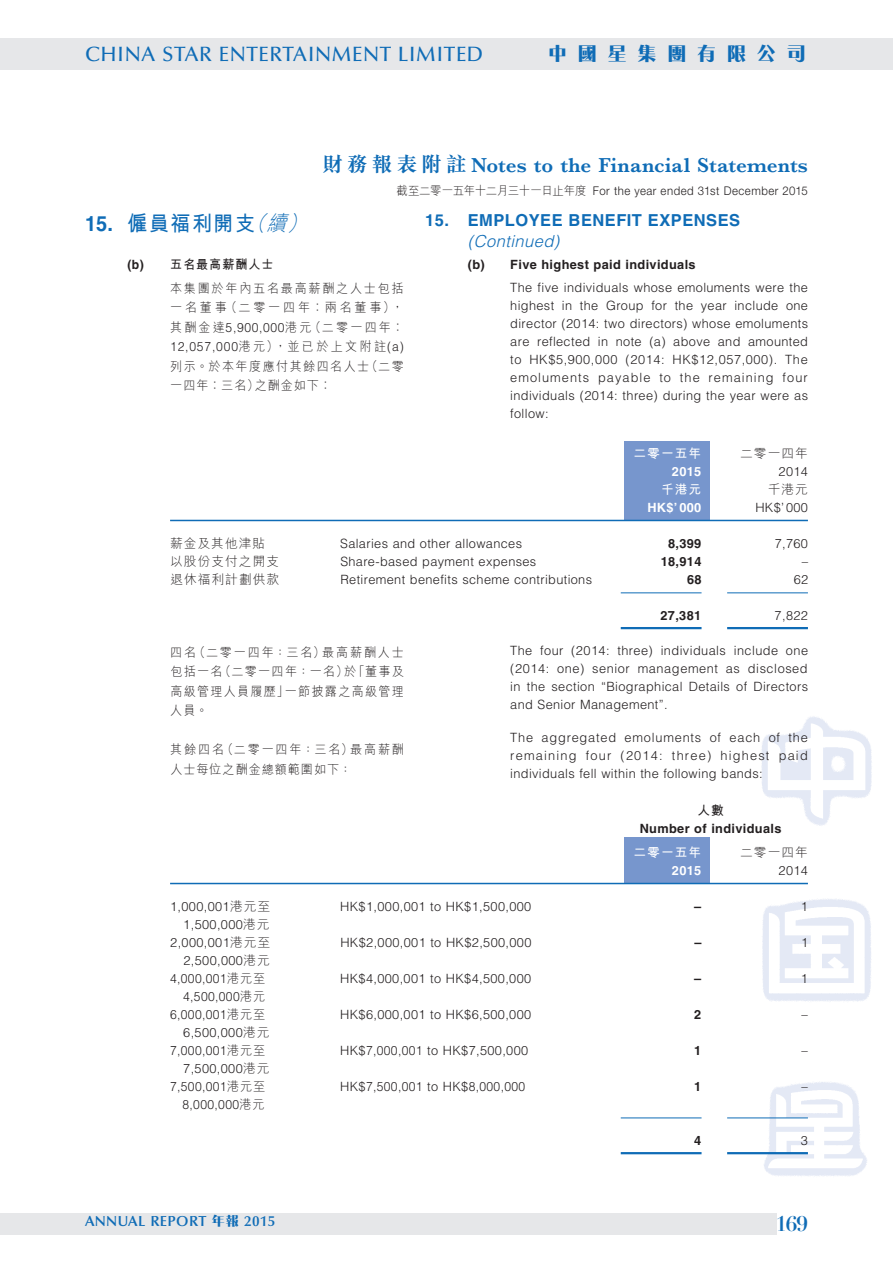
<style>
.page{position:relative;width:893px;height:1263px;background:#fff}
.page>*{position:absolute;margin:0;border:0;box-sizing:border-box;transform-origin:0 0}
.t1{font:700 21px "M Sung HK";letter-spacing:.005em;color:#0f6cb6}
.t2{font:700 21px "M Hei HK";letter-spacing:.08em;color:#0f6cb6;scale:.95 1}
.t3{font:500 20.85px "Optima LT Std";letter-spacing:.025em;color:#0f6cb6}
.t4{font:700 20.85px "Didot LT Std";color:#0f6cb6}
.t5{font:800 19.5px "M Razor HK";letter-spacing:.53em;color:#0f6cb6}
.t6{font:700 16.5px "Helvetica LT Std";letter-spacing:.03em;color:#0f6cb6}
.t7{font:italic 300 16.5px "Helvetica LT Std";letter-spacing:.03em;color:#0f6cb6}
.t8{font:600 14.55px "Optima LT Std";letter-spacing:.025em;color:#0f6cb6}
.t9{font:300 12.75px/18px "Helvetica LT Std";letter-spacing:.03em;color:#231f20;text-align:justify}
.t10{font:300 12.75px/19.5px "M Hei HK";letter-spacing:.105em;color:#231f20;scale:.95 1}
.t11{font:700 12.75px "Helvetica LT Std";letter-spacing:.03em;color:#231f20}
.t12{font:300 12.75px/18px "Helvetica LT Std";letter-spacing:.03em;color:#231f20;text-align:right;scale:.95 1}
.t13{font:300 12.75px/19.5px "M Hei HK";letter-spacing:.23em;color:#231f20;scale:.95 1}
.t14{font:300 12.75px/19.5px "M Hei HK";letter-spacing:.08em;color:#231f20;scale:.95 1}
.t15{font:300 12.75px/23.7px "M Hei HK";letter-spacing:.145em;color:#231f20;scale:.95 1}
.t16{font:300 12.75px "M Hei HK";letter-spacing:.08em;color:#231f20}
.t17{font:700 12.75px "Helvetica LT Std";letter-spacing:.03em;color:#fff}
.t18{font:700 12.75px "M Hei HK";letter-spacing:.08em;color:#fff}
.t19{font:300 12.75px "M Hei HK";letter-spacing:.105em;color:#231f20}
.t20{font:700 12.75px "M Hei HK";color:#231f20}
.t21{font:300 12px "Helvetica Neue LT Std";letter-spacing:.045em;color:#231f20;scale:.95 1}
.s1{font-family:"M Hei HK"}
.s2{font-family:"Helvetica LT Std"}
.s3{font-weight:300;font-style:italic}
.s4{font-family:"Helvetica LT Std";font-weight:700}
.s5{font-weight:700}
.s6{font-family:"M Razor HK";font-weight:800;font-size:13.5px}
</style>
<div class="page">
<img style="left:693px;top:716px;width:179px;height:519px">
<div style="left:0;top:39px;width:893px;height:31px;background:#e6e7e9"></div>
<div style="left:0;top:1213px;width:776px;height:21px;background:#e6e7e9"></div>
<div style="left:624px;top:442px;width:86px;height:79px;background:#7796cd"></div>
<hr style="left:170px;top:520px;width:638px;height:1px;background:#0f6cb6">
<hr style="left:621px;top:592px;width:80px;height:1px;background:#0f6cb6">
<hr style="left:727px;top:592px;width:81px;height:1px;background:#0f6cb6">
<hr style="left:621px;top:627px;width:80px;height:2px;background:#0f6cb6">
<hr style="left:727px;top:627px;width:81px;height:2px;background:#0f6cb6">
<div style="left:624px;top:838px;width:86px;height:45px;background:#7796cd"></div>
<hr style="left:170px;top:883px;width:638px;height:1px;background:#0f6cb6">
<hr style="left:621px;top:1117px;width:80px;height:1px;background:#0f6cb6">
<hr style="left:727px;top:1117px;width:81px;height:1px;background:#0f6cb6">
<hr style="left:621px;top:1152px;width:80px;height:2px;background:#0f6cb6">
<hr style="left:727px;top:1152px;width:81px;height:2px;background:#0f6cb6">
<h2 class="t3" style="left:85px;top:42px;width:400px">CHINA STAR ENTERTAINMENT LIMITED</h2>
<h3 class="t5" style="left:548px;top:40px;width:260px">中國星集團有限公司</h3>
<h1 class="t1" style="left:322px;top:149px;width:487px">財務報表附註 Notes to the Financial Statements</h1>
<p class="t21" style="left:396px;top:183px;width:435px"><span class="s1">截至二零一五年十二月三十一日止年度</span> For the year ended 31st December 2015</p>
<p class="t6" style="left:425px;top:210px;width:316px">15. EMPLOYEE BENEFIT EXPENSES</p>
<p class="t7" style="left:468px;top:231px;width:93px">(Continued)</p>
<p class="t11" style="left:468px;top:257px;width:229px">(b) Five highest paid individuals</p>
<p class="t9" style="left:510px;top:278px;width:299px">The five individuals whose emoluments were the highest in the Group for the year include one director (2014: two directors) whose emoluments are reflected in note (a) above and amounted to HK$5,900,000 (2014: HK$12,057,000). The emoluments payable to the remaining four individuals (2014: three) during the year were as follow:</p>
<p class="t18" style="left:634px;top:444px;width:69px">二零一五年</p>
<p class="t19" style="left:740px;top:444px;width:69px">二零一四年</p>
<p class="t17" style="left:672px;top:463px;width:31px">2015</p>
<p class="t9" style="left:778px;top:462px;width:31px">2014</p>
<p class="t18" style="left:661px;top:480px;width:42px">千港元</p>
<p class="t19" style="left:768px;top:480px;width:42px">千港元</p>
<p class="t17" style="left:647px;top:499px;width:56px">HK$’ 000</p>
<p class="t9" style="left:755px;top:498px;width:54px">HK$’ 000</p>
<h1 class="t2" style="left:85px;top:208px;width:243px"><span class="s2">15.</span> 僱員福利開支<span class="s3">（續）</span></h1>
<p class="t15" style="left:170px;top:252px;width:247px;text-indent:-43px"><span class="s4">(b)</span> <span class="s5">五名最高薪酬人士<br></span>本集團於年內五名最高薪酬之人士包括</p>
<p class="t13" style="left:170px;top:297px;width:247px">一名董事（二零一四年︰兩名董事），其酬金達<span class="s2">5,900,000</span>港元（二零一四年︰</p>
<p class="t12" style="left:170px;top:337px;width:248px">12,057,000<span class="s1">港元），並已於上文附註</span>(a)</p>
<p class="t10" style="left:170px;top:356px;width:247px">列示。於本年度應付其餘四名人士（二零一四年︰三名）之酬金如下︰</p>
<p class="t16" style="left:170px;top:534px;width:97px">薪金及其他津貼</p>
<p class="t9" style="left:340px;top:534px;width:183px">Salaries and other allowances</p>
<p class="t11" style="left:668px;top:535px;width:35px">8,399</p>
<p class="t9" style="left:775px;top:534px;width:35px">7,760</p>
<p class="t16" style="left:170px;top:552px;width:110px">以股份支付之開支</p>
<p class="t9" style="left:340px;top:552px;width:197px">Share-based payment expenses</p>
<p class="t11" style="left:661px;top:553px;width:42px">18,914</p>
<p class="t9" style="left:802px;top:552px;width:8px">–</p>
<p class="t16" style="left:170px;top:570px;width:110px">退休福利計劃供款</p>
<p class="t9" style="left:340px;top:570px;width:253px">Retirement benefits scheme contributions</p>
<p class="t11" style="left:687px;top:571px;width:16px">68</p>
<p class="t9" style="left:794px;top:570px;width:16px">62</p>
<p class="t11" style="left:660px;top:607px;width:42px">27,381</p>
<p class="t9" style="left:775px;top:606px;width:35px">7,822</p>
<p class="t9" style="left:510px;top:641px;width:299px">The four (2014: three) individuals include one (2014: one) senior management as disclosed in the section “Biographical Details of Directors and Senior Management”.</p>
<p class="t9" style="left:510px;top:728px;width:299px">The aggregated emoluments of each of the remaining four (2014: three) highest paid individuals fell within the following bands:</p>
<p class="t20" style="left:697px;top:801px;width:28px">人數</p>
<p class="t11" style="left:640px;top:820px;width:143px">Number of individuals</p>
<p class="t18" style="left:634px;top:843px;width:69px">二零一五年</p>
<p class="t19" style="left:740px;top:843px;width:69px">二零一四年</p>
<p class="t17" style="left:672px;top:862px;width:31px">2015</p>
<p class="t9" style="left:778px;top:861px;width:31px">2014</p>
<p class="t9" style="left:170px;top:897px;width:102px">1,000,001<span class="s1">港元至</span></p>
<p class="t9" style="left:340px;top:897px;width:193px">HK$1,000,001 to HK$1,500,000</p>
<p class="t11" style="left:694px;top:898px;width:9px">–</p>
<p class="t9" style="left:801px;top:897px;width:9px">1</p>
<p class="t9" style="left:170px;top:915px;width:102px;text-align:right">1,500,000<span class="s1">港元<br></span>2,000,001<span class="s1">港元至</span></p>
<p class="t10" style="left:170px;top:642px;width:247px;text-align:justify">四名（二零一四年：三名）最高薪酬人士包括一名（二零一四年：一名）於「董事及高級管理人員履歷」一節披露之高級管理人員。</p>
<p class="t14" style="left:170px;top:739px;width:247px">其餘四名（二零一四年：三名）最高薪酬人士每位之酬金總額範圍如下：</p>
<p class="t9" style="left:340px;top:933px;width:193px">HK$2,000,001 to HK$2,500,000</p>
<p class="t11" style="left:694px;top:934px;width:9px">–</p>
<p class="t9" style="left:801px;top:933px;width:9px">1</p>
<p class="t9" style="left:170px;top:951px;width:101px;text-indent:13px">2,500,000<span class="s1">港元<br></span>4,000,001<span class="s1">港元至</span></p>
<p class="t12" style="left:170px;top:987px;width:102px">4,500,000<span class="s1">港元<br></span>6,000,001<span class="s1">港元至</span></p>
<p class="t9" style="left:170px;top:1023px;width:101px;text-indent:13px">6,500,000<span class="s1">港元<br></span>7,000,001<span class="s1">港元至</span></p>
<p class="t9" style="left:170px;top:1059px;width:101px;text-indent:13px">7,500,000<span class="s1">港元<br></span>7,500,001<span class="s1">港元至</span></p>
<p class="t12" style="left:183px;top:1095px;width:88px">8,000,000<span class="s1">港元</span></p>
<p class="t8" style="left:85px;top:1213px;width:192px">ANNUAL REPORT <span class="s6">年報</span> 2015</p>
<p class="t9" style="left:340px;top:969px;width:193px">HK$4,000,001 to HK$4,500,000</p>
<p class="t11" style="left:694px;top:970px;width:9px">–</p>
<p class="t9" style="left:801px;top:969px;width:9px">1</p>
<p class="t9" style="left:340px;top:1005px;width:193px">HK$6,000,001 to HK$6,500,000</p>
<p class="t11" style="left:694px;top:1006px;width:9px">2</p>
<p class="t9" style="left:802px;top:1005px;width:8px">–</p>
<p class="t9" style="left:340px;top:1041px;width:190px">HK$7,000,001 to HK$7,500,000</p>
<p class="t11" style="left:694px;top:1042px;width:9px">1</p>
<p class="t9" style="left:802px;top:1041px;width:8px">–</p>
<p class="t9" style="left:340px;top:1077px;width:187px">HK$7,500,001 to HK$8,000,000</p>
<p class="t11" style="left:694px;top:1078px;width:9px">1</p>
<p class="t9" style="left:802px;top:1077px;width:8px">–</p>
<p class="t11" style="left:694px;top:1132px;width:9px">4</p>
<p class="t9" style="left:801px;top:1131px;width:9px">3</p>
<h2 class="t4" style="left:775px;top:1210px;width:34px">169</h2>
</div>
